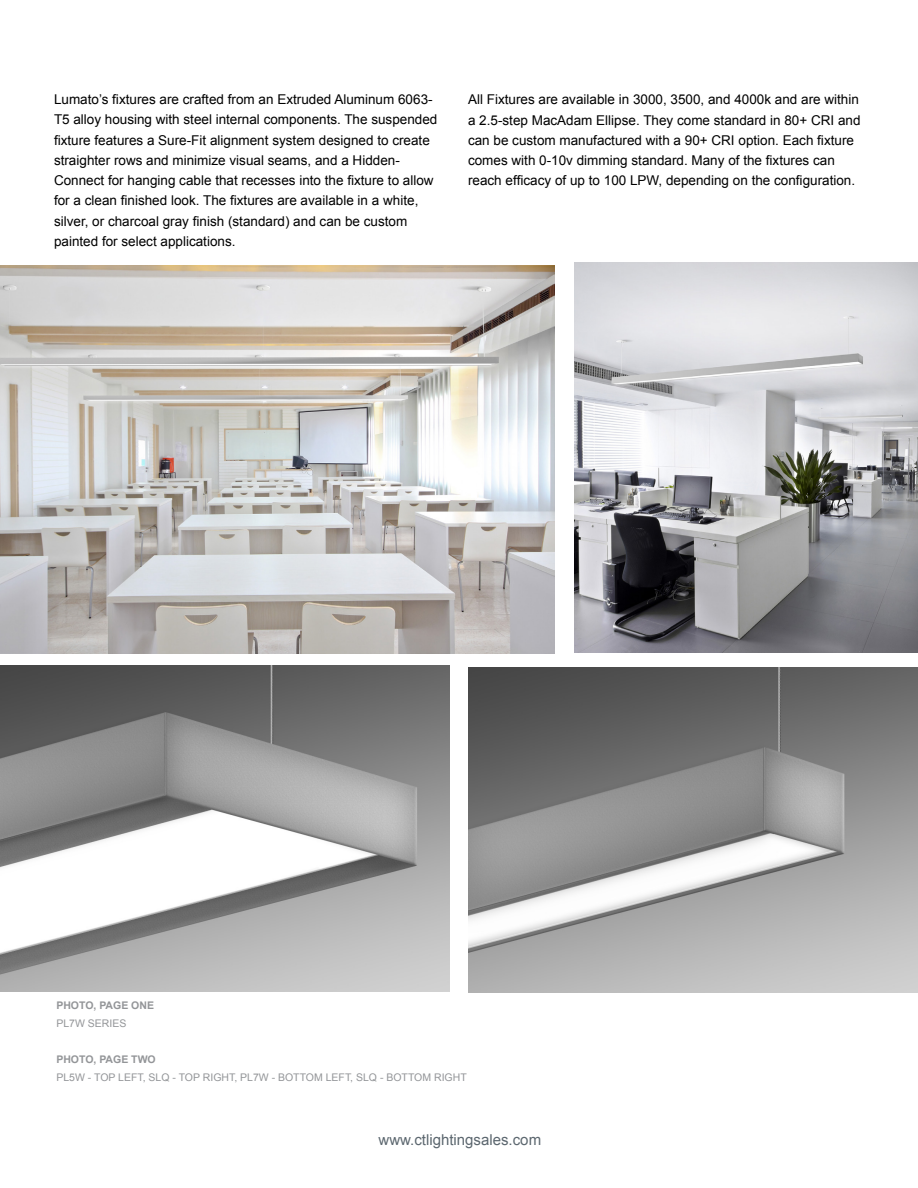
<style>
.page{position:relative;width:918px;height:1188px;background:#fff}
.page>*{position:absolute;margin:0;border:0;box-sizing:border-box;transform-origin:0 0}
.t1{font:15px "Arial";color:#5c676f}
.t2{font:13.5px/20.2px "Arial";color:#000}
.t3{font:10.5px "Arial";color:#939598}
.t4{font:700 10.5px "Arial";color:#939598}
</style>
<div class="page">
<img style="left:0;top:265px;width:554px;height:388px">
<img style="left:574px;top:263px;width:344px;height:389px">
<img style="left:0;top:666px;width:450px;height:326px">
<img style="left:468px;top:668px;width:450px;height:324px">
<p class="t2" style="left:54px;top:89px;width:385px">Lumato’s fixtures are crafted from an Extruded Aluminum 6063- T5 alloy housing with steel internal components. The suspended fixture features a Sure-Fit alignment system designed to create straighter rows and minimize visual seams, and a Hidden-Connect for hanging cable that recesses into the fixture to allow for a clean finished look. The fixtures are available in a white, silver, or charcoal gray finish (standard) and can be custom painted for select applications.</p>
<p class="t2" style="left:468px;top:89px;width:394px">All Fixtures are available in 3000, 3500, and 4000k and are within a 2.5-step MacAdam Ellipse. They come standard in 80+ CRI and can be custom manufactured with a 90+ CRI option. Each fixture comes with 0-10v dimming standard. Many of the fixtures can reach efficacy of up to 100 LPW, depending on the configuration.</p>
<p class="t4" style="left:56px;top:998px;width:99px">PHOTO, PAGE ONE</p>
<p class="t3" style="left:56px;top:1016px;width:72px">PL7W SERIES</p>
<p class="t4" style="left:56px;top:1052px;width:101px">PHOTO, PAGE TWO</p>
<p class="t3" style="left:56px;top:1070px;width:412px">PL5W - TOP LEFT, SLQ - TOP RIGHT, PL7W - BOTTOM LEFT, SLQ - BOTTOM RIGHT</p>
<p class="t1" style="left:379px;top:1129px;width:164px">www.ctlightingsales.com</p>
</div>
